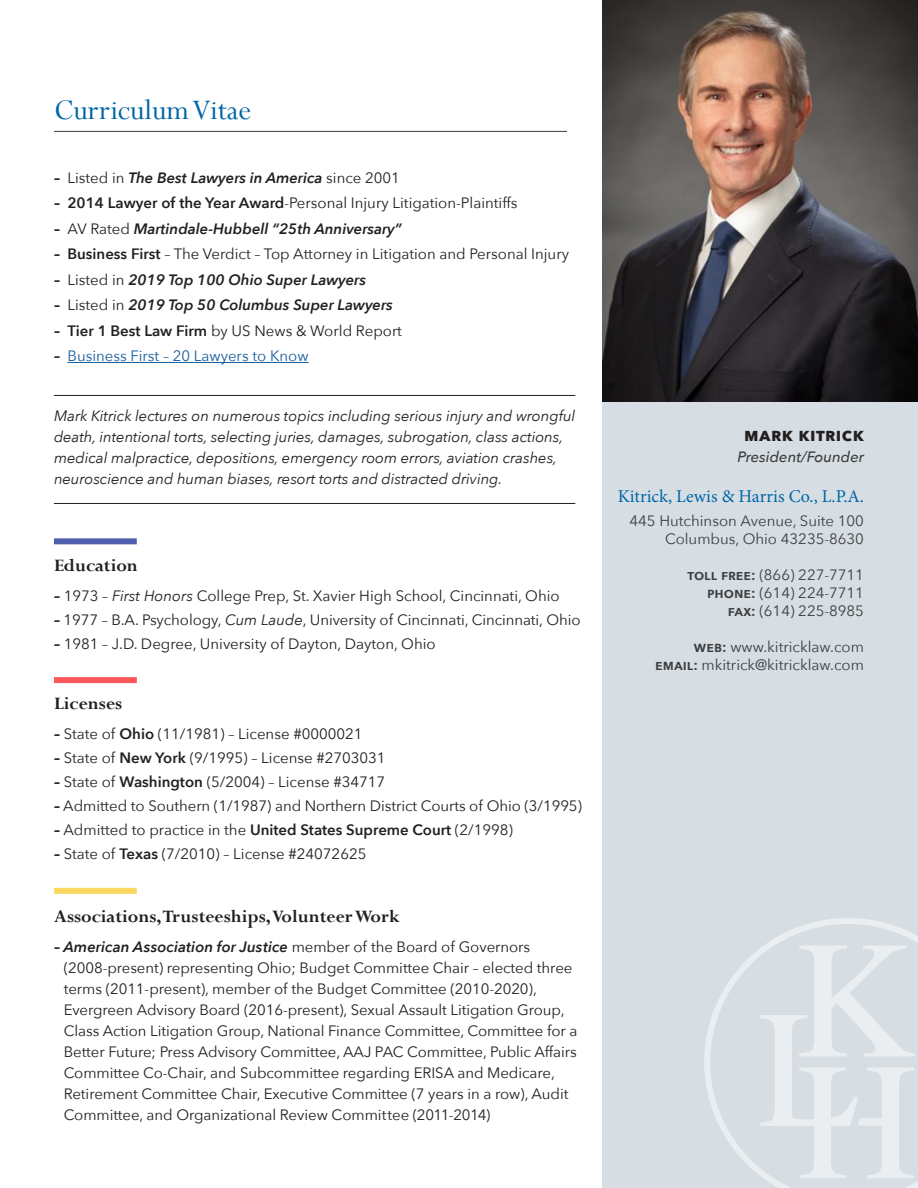
<style>
.page{position:relative;width:918px;height:1188px;background:#fff}
.page>*{position:absolute;margin:0;border:0;box-sizing:border-box;transform-origin:0 0}
.Headline{font:31.5px "Perpetua";color:#0066a6}
.Headline-2{font:700 19.5px "Perpetua";color:#231f20}
.t1{font:18px "Minion Pro";color:#0066a6}
.t2{font:700 18px "Avenir Next";letter-spacing:.025em;color:#231f20}
.text{font:15px/21px "Avenir Next";letter-spacing:-.005em;color:#231f20}
.text-2{font:italic 15px/21px "Avenir Next";letter-spacing:-.005em;color:#231f20}
.t3{font:15px/18px "Avenir Next";color:#3e3e3f;text-align:right}
.text-3{font:italic 600 15px "Avenir Next";color:#231f20}
.text-4{font:15px "Avenir Next";color:#175d9e}
.t4{font:italic 500 15px "Avenir Next";color:#3e3e3f}
.s1{font-weight:700;font-style:normal}
.s2{font-weight:400;font-style:normal}
.s3{font-weight:700}
.s4{font-weight:600}
.s5{font-weight:700;color:#231f20}
.s6{font-style:italic}
.s7{font-weight:600;font-style:italic}
</style>
<div class="page">
<div style="left:602px;top:0;width:316px;height:1188px;background:#d6dee3"></div>
<svg style="left:704px;top:918px;width:214px;height:270px"></svg>
<svg style="left:760px;top:946px;width:155px;height:232px"></svg>
<hr style="left:67px;top:362px;width:242px;height:1px;background:#175d9e">
<hr style="left:54px;top:395px;width:521px;height:1px;background:#231f20">
<hr style="left:54px;top:503px;width:521px;height:1px;background:#231f20">
<div style="left:54px;top:538px;width:83px;height:6px;background:#4d5fab"></div>
<div style="left:54px;top:677px;width:83px;height:6px;background:#fc575c"></div>
<div style="left:54px;top:888px;width:83px;height:6px;background:#fcd861"></div>
<img style="left:602px;top:0;width:316px;height:401px">
<hr style="left:54px;top:131px;width:513px;height:1px;background:#333d47">
<p class="Headline" style="left:54px;top:90px;width:199px">Curriculum Vitae</p>
<p class="text-3" style="left:54px;top:165px;width:348px"><span class="s1">–</span> <span class="s2">Listed in</span> The Best Lawyers in America <span class="s2">since 2001</span></p>
<p class="text" style="left:54px;top:192px;width:465px"><span class="s3">–</span> <span class="s4">2014 Lawyer of the Year Award</span>-Personal Injury Litigation-Plaintiffs</p>
<p class="text-3" style="left:54px;top:216px;width:349px"><span class="s1">–</span> <span class="s2">AV Rated</span> Martindale-Hubbell “25th Anniversary”</p>
<p class="text" style="left:54px;top:243px;width:517px"><span class="s3">–</span> <span class="s4">Business First</span> – The Verdict – Top Attorney in Litigation and Personal Injury</p>
<p class="text-3" style="left:54px;top:267px;width:314px"><span class="s1">–</span> <span class="s2">Listed in</span> 2019 Top 100 Ohio Super Lawyers</p>
<p class="text-3" style="left:54px;top:292px;width:340px"><span class="s1">–</span> <span class="s2">Listed in</span> 2019 Top 50 Columbus Super Lawyers</p>
<p class="text" style="left:54px;top:319px;width:350px"><span class="s3">–</span> <span class="s4">Tier 1 Best Law Firm</span> by US News &amp; World Report</p>
<p class="text-4" style="left:54px;top:343px;width:256px"><span class="s5">–</span> Business First – 20 Lawyers to Know</p>
<p class="text-2" style="left:54px;top:405px;width:523px">Mark Kitrick lectures on numerous topics including serious injury and wrongful death, intentional torts, selecting juries, damages, subrogation, class actions, medical malpractice, depositions, emergency room errors, aviation crashes, neuroscience and human biases, resort torts and distracted driving.</p>
<p class="Headline-2" style="left:54px;top:553px;width:85px">Education</p>
<p class="text" style="left:54px;top:584px;width:507px"><span class="s3">–</span> 1973 – <span class="s6">First Honors</span> College Prep, St. Xavier High School, Cincinnati, Ohio</p>
<p class="text" style="left:54px;top:608px;width:528px"><span class="s3">–</span> 1977 – B.A. Psychology, <span class="s6">Cum Laude</span>, University of Cincinnati, Cincinnati, Ohio</p>
<p class="text" style="left:54px;top:632px;width:383px"><span class="s3">–</span> 1981 – J.D. Degree, University of Dayton, Dayton, Ohio</p>
<p class="Headline-2" style="left:54px;top:691px;width:70px">Licenses</p>
<p class="text" style="left:54px;top:723px;width:310px"><span class="s3">–</span> State of <span class="s4">Ohio</span> (11/1981) – License #0000021</p>
<p class="text" style="left:54px;top:747px;width:333px"><span class="s3">–</span> State of <span class="s4">New York</span> (9/1995) – License #2703031</p>
<p class="text" style="left:54px;top:771px;width:333px"><span class="s3">–</span> State of <span class="s4">Washington</span> (5/2004) – License #34717</p>
<p class="text" style="left:54px;top:795px;width:530px"><span class="s3">–</span> Admitted to Southern (1/1987) and Northern District Courts of Ohio (3/1995)</p>
<p class="text" style="left:54px;top:819px;width:460px"><span class="s3">–</span> Admitted to practice in the <span class="s4">United States Supreme Court</span> (2/1998)</p>
<p class="text" style="left:54px;top:843px;width:314px"><span class="s3">–</span> State of <span class="s4">Texas</span> (7/2010) – License #24072625</p>
<p class="Headline-2" style="left:54px;top:905px;width:348px">Associations, Trusteeships, Volunteer Work</p>
<p class="text" style="left:64px;top:936px;width:515px;text-indent:-10px"><span class="s3">–</span> <span class="s7">American Association for Justice</span> member of the Board of Governors (2008-present) representing Ohio; Budget Committee Chair – elected three terms (2011-present), member of the Budget Committee (2010-2020), Evergreen Advisory Board (2016-present), Sexual Assault Litigation Group, Class Action Litigation Group, National Finance Committee, Committee for a Better Future; Press Advisory Committee, AAJ PAC Committee, Public Affairs Committee Co-Chair, and Subcommittee regarding ERISA and Medicare, Retirement Committee Chair, Executive Committee (7 years in a row), Audit Committee, and Organizational Review Committee (2011-2014)</p>
<p class="t2" style="left:744px;top:419px;width:121px">mark kitrick</p>
<p class="t4" style="left:738px;top:444px;width:128px">President/Founder</p>
<p class="t1" style="left:618px;top:484px;width:248px">Kitrick, Lewis &amp; Harris Co., L.P.A.</p>
<p class="t3" style="left:630px;top:511px;width:236px">445 Hutchinson Avenue, Suite 100</p>
<p class="t3" style="left:665px;top:529px;width:200px">Columbus, Ohio 43235-8630</p>
<p class="t3" style="left:688px;top:565px;width:178px"><span class="s4">toll free:</span> (866) 227-7711</p>
<p class="t3" style="left:707px;top:583px;width:158px"><span class="s4">phone:</span> (614) 224-7711</p>
<p class="t3" style="left:728px;top:601px;width:138px"><span class="s4">fax:</span> (614) 225-8985</p>
<p class="t3" style="left:655px;top:637px;width:210px"><span class="s4">web:</span> www.kitricklaw.com <span class="s4">email:</span> mkitrick@kitricklaw.com</p>
</div>
